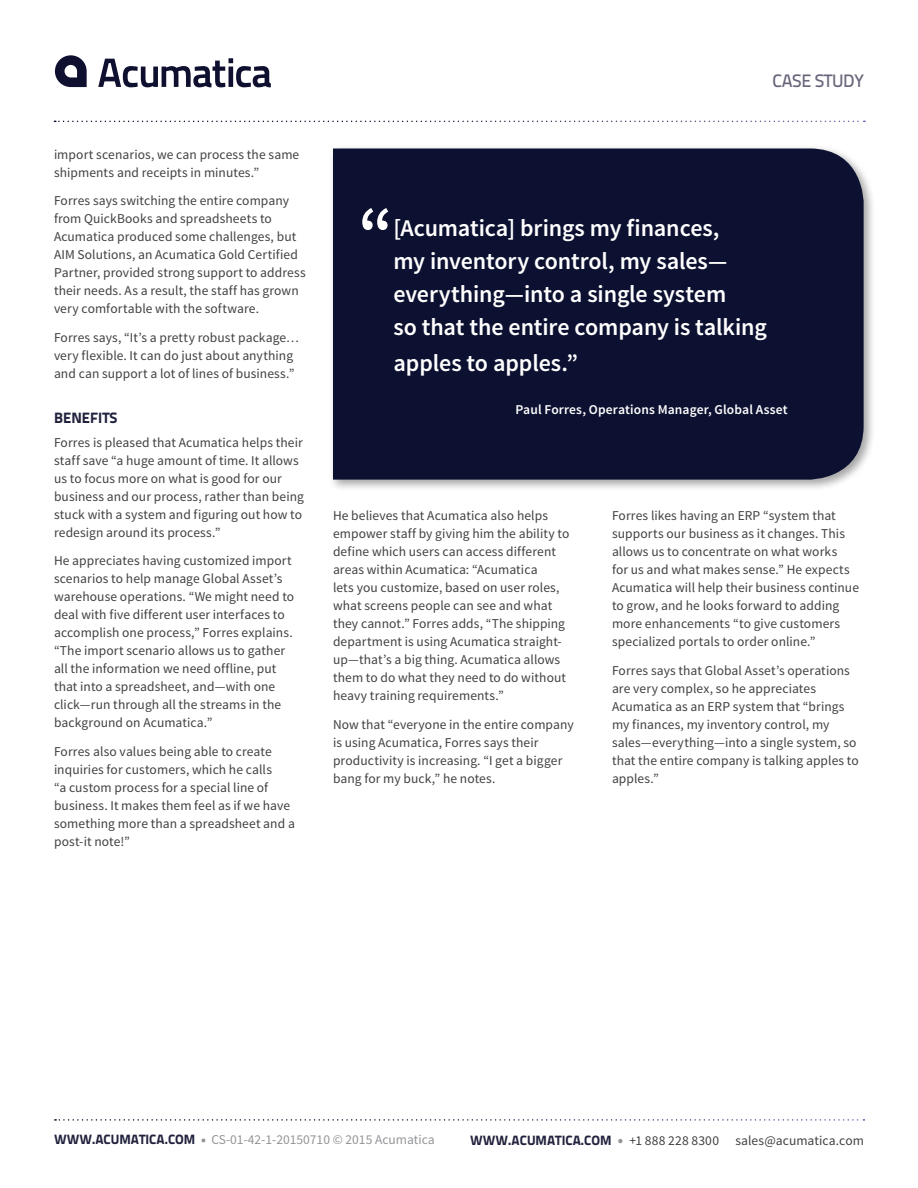
<style>
.page{position:relative;width:918px;height:1188px;background:#fff}
.page>*{position:absolute;margin:0;border:0;box-sizing:border-box;transform-origin:0 0}
.t1{font:600 72px "Source Sans Pro";color:#fff}
.t2{font:600 24px/33px "Source Sans Pro";letter-spacing:-.005em;color:#fff}
.t3{font:18px "Titillium Text 25 L 600 wt";letter-spacing:-.025em;color:#6a667b}
.t4{font:15px "Titillium Text 25 L 999 wt";color:#21223d}
.t5{font:13.5px/18px "Source Sans Pro";letter-spacing:.005em;color:#414042}
.t6{font:13.5px "Source Sans Pro";color:#939598}
.t7{font:600 13.5px "Source Sans Pro";letter-spacing:.01em;color:#fff}
.s1{font-family:"Titillium Text 25 L 999 wt";color:#21223d}
.s2{font-weight:900}
.s3{font-weight:900;font-size:15px;color:#939598}
</style>
<div class="page">
<svg style="left:54px;top:121px;width:811px;height:1px"></svg>
<svg style="left:55px;top:1119px;width:809px;height:2px"></svg>
<svg style="left:55px;top:55px;width:32px;height:32px"></svg>
<svg style="left:98px;top:58px;width:173px;height:29px"></svg>
<div style="left:329px;top:144px;width:547px;height:347px;background:#000;opacity:.35"></div>
<div style="left:333px;top:148px;width:531px;height:332px;background:#0d1131"></div>
<p class="t5" style="left:54px;top:145px;width:247px">import scenarios, we can process the same shipments and receipts in minutes.”</p>
<p class="t5" style="left:54px;top:192px;width:253px">Forres says switching the entire company from QuickBooks and spreadsheets to Acumatica produced some challenges, but AIM Solutions, an Acumatica Gold Certified Partner, provided strong support to address their needs. As a result, the staff has grown very comfortable with the software.</p>
<p class="t5" style="left:54px;top:329px;width:246px">Forres says, “It’s a pretty robust package… very flexible. It can do just about anything and can support a lot of lines of business.”</p>
<p class="t4" style="left:54px;top:406px;width:65px">BENEFITS</p>
<p class="t5" style="left:54px;top:433px;width:251px">Forres is pleased that Acumatica helps their staff save “a huge amount of time. It allows us to focus more on what is good for our business and our process, rather than being stuck with a system and figuring out how to redesign around its process.”</p>
<p class="t5" style="left:54px;top:552px;width:242px">He appreciates having customized import scenarios to help manage Global Asset’s warehouse operations. “We might need to deal with five different user interfaces to accomplish one process,” Forres explains. “The import scenario allows us to gather all the information we need offline, put that into a spreadsheet, and—with one click—run through all the streams in the background on Acumatica.”</p>
<p class="t5" style="left:54px;top:743px;width:242px">Forres also values being able to create inquiries for customers, which he calls<br>“a custom process for a special line of business. It makes them feel as if we have something more than a spreadsheet and a post-it note!”</p>
<h3 class="t3" style="left:773px;top:67px;width:93px">CASE STUDY</h3>
<h1 class="t1" style="left:358px;top:188px;width:36px">“</h1>
<h2 class="t2" style="left:393px;top:212px;width:375px">[Acumatica] brings my finances,<br>my inventory control, my sales— everything—into a single system<br>so that the entire company is talking</h2>
<h2 class="t2" style="left:393px;top:347px;width:186px">apples to apples.”</h2>
<p class="t7" style="left:515px;top:401px;width:274px">Paul Forres, Operations Manager, Global Asset</p>
<p class="t5" style="left:333px;top:507px;width:238px">He believes that Acumatica also helps empower staff by giving him the ability to define which users can access different areas within Acumatica: “Acumatica<br>lets you customize, based on user roles, what screens people can see and what they cannot.” Forres adds, “The shipping department is using Acumatica straight&shy;up—that’s a big thing. Acumatica allows them to do what they need to do without heavy training requirements.”</p>
<p class="t5" style="left:333px;top:716px;width:242px">Now that “everyone in the entire company is using Acumatica, Forres says their productivity is increasing. “I get a bigger bang for my buck,” he notes.</p>
<p class="t5" style="left:612px;top:507px;width:249px">Forres likes having an ERP “system that supports our business as it changes. This allows us to concentrate on what works<br>for us and what makes sense.” He expects Acumatica will help their business continue to grow, and he looks forward to adding more enhancements “to give customers specialized portals to order online.”</p>
<p class="t5" style="left:612px;top:662px;width:248px">Forres says that Global Asset’s operations are very complex, so he appreciates Acumatica as an ERP system that “brings my finances, my inventory control, my sales—everything—into a single system, so that the entire company is talking apples to apples.”</p>
<p class="t6" style="left:54px;top:1131px;width:382px"><span class="s1">WWW.ACUMATICA.COM</span> <span class="s2">•</span> CS-01-42-1-20150710 © 2015 Acumatica</p>
<p class="t5" style="left:470px;top:1132px;width:395px"><span class="s1">WWW.ACUMATICA.COM</span> <span class="s3">•</span> +1 888 228 8300 sales@acumatica.com</p>
</div>
